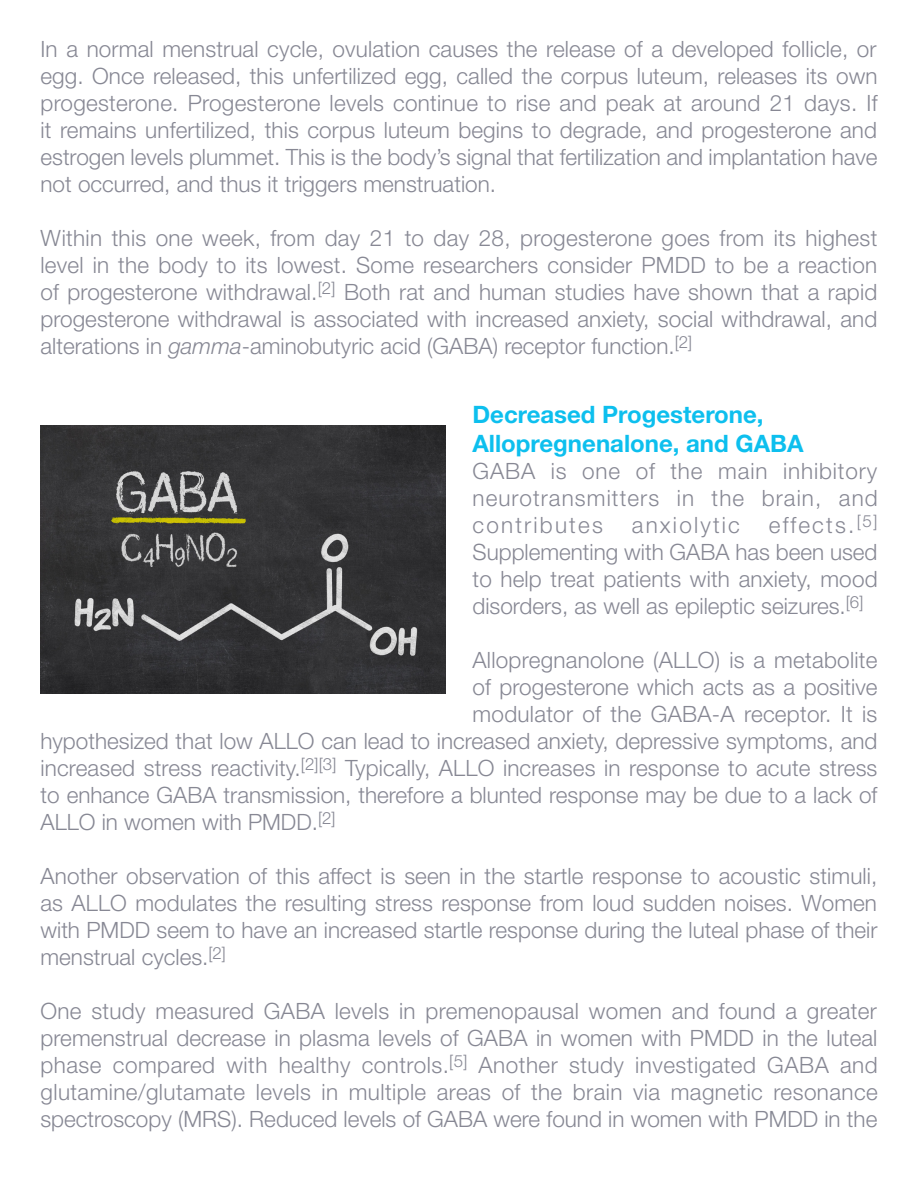
<style>
.page{position:relative;width:918px;height:1188px;background:#fff}
.page>*{position:absolute;margin:0;border:0;box-sizing:border-box;transform-origin:0 0}
.Partie{font:700 24px/28.8px "Helvetica Neue LT Std";color:#0dbfee}
.t1{font:300 22.5px/27px "Helvetica Neue LT Std";color:#878894;text-align:justify}
.t2{font:300 22.5px "Helvetica Neue LT Std";letter-spacing:.1em;color:#878894}
.s1{font-style:italic}
</style>
<div class="page">
<img style="left:40px;top:425px;width:406px;height:269px">
<p class="t1" style="left:40px;top:35px;width:839px">In a normal menstrual cycle, ovulation causes the release of a developed follicle, or egg. Once released, this unfertilized egg, called the corpus luteum, releases its own progesterone. Progesterone levels continue to rise and peak at around 21 days. If it remains unfertilized, this corpus luteum begins to degrade, and progesterone and estrogen levels plummet. This is the body’s signal that fertilization and implantation have not occurred, and thus it triggers menstruation.</p>
<p class="t1" style="left:40px;top:224px;width:838px">Within this one week, from day 21 to day 28, progesterone goes from its highest level in the body to its lowest. Some researchers consider PMDD to be a reaction of progesterone withdrawal.<sup>[2]</sup> Both rat and human studies have shown that a rapid progesterone withdrawal is associated with increased anxiety, social withdrawal, and alterations in <span class="s1">gamma</span>-aminobutyric acid (GABA) receptor function.<sup>[2]</sup></p>
<p class="Partie" style="left:472px;top:399px;width:333px">Decreased Progesterone,<br>Allopregnenalone, and GABA</p>
<p class="t1" style="left:472px;top:457px;width:407px">GABA is one of the main inhibitory neurotransmitters in the brain, and contributes</p>
<p class="t1" style="left:472px;top:511px;width:407px;text-indent:296px">effects.<sup>[5] </sup>Supplementing with GABA has been used to help treat patients with anxiety, mood disorders, as well as epileptic seizures.<sup>[6]</sup></p>
<p class="t1" style="left:472px;top:646px;width:407px">Allopregnanolone (ALLO) is a metabolite</p>
<p class="t1" style="left:472px;top:673px;width:407px">of progesterone which acts as a positive</p>
<p class="t1" style="left:472px;top:700px;width:406px">modulator of the GABA‑A receptor. It is</p>
<p class="t1" style="left:40px;top:727px;width:838px">hypothesized that low ALLO can lead to increased anxiety, depressive symptoms, and</p>
<p class="t1" style="left:40px;top:754px;width:838px">increased stress reactivity.<sup>[2][3]</sup> Typically, ALLO increases in response to acute stress</p>
<p class="t1" style="left:40px;top:781px;width:838px">to enhance GABA transmission, therefore a blunted response may be due to a lack of</p>
<p class="t1" style="left:40px;top:808px;width:297px">ALLO in women with PMDD.<sup>[2]</sup></p>
<p class="t1" style="left:40px;top:862px;width:838px">Another observation of this affect is seen in the startle response to acoustic stimuli, as ALLO modulates the resulting stress response from loud sudden noises. Women with PMDD seem to have an increased startle response during the luteal phase of their menstrual cycles.<sup>[2]</sup></p>
<p class="t1" style="left:40px;top:997px;width:839px">One study measured GABA levels in premenopausal women and found a greater premenstrual decrease in plasma levels of GABA in women with PMDD in the luteal phase compared with healthy controls.<sup>[5]</sup> Another study investigated GABA and glutamine/glutamate levels in multiple areas of the brain via magnetic resonance spectroscopy (MRS). Reduced levels of GABA were found in women with PMDD in the</p>
<p class="t2" style="left:632px;top:511px;width:110px">anxiolytic</p>
</div>
